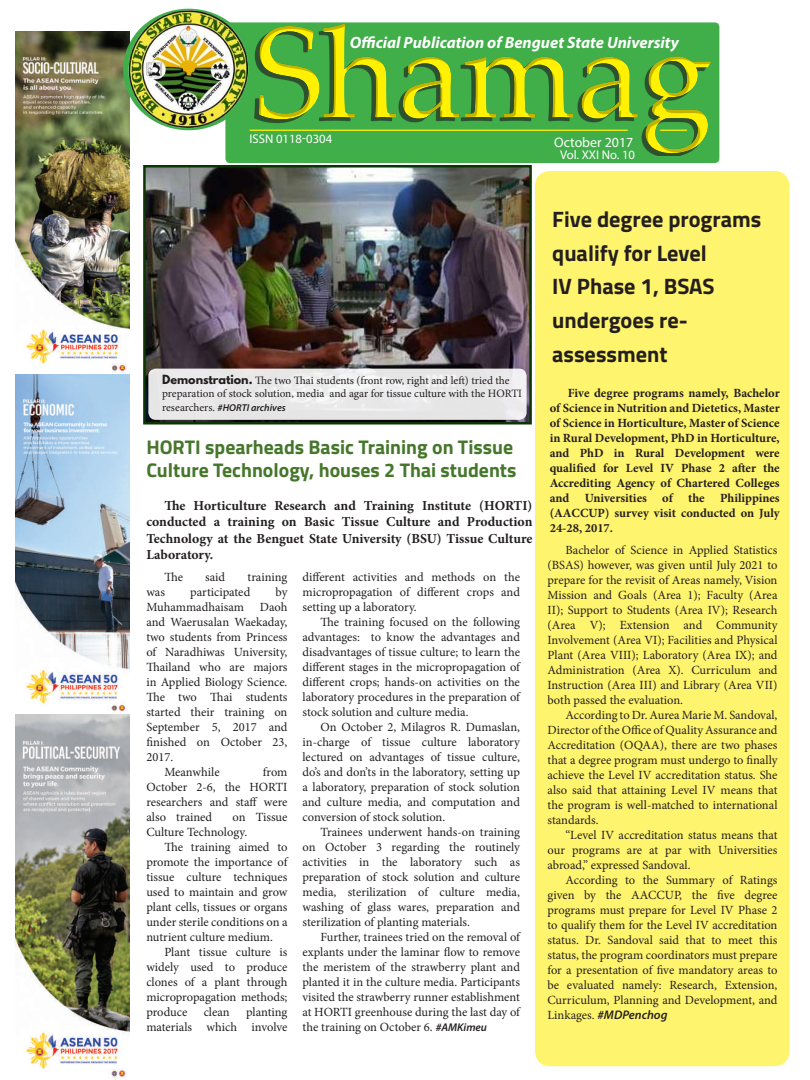
<style>
.page{position:relative;width:810px;height:1080px;background:#fff}
.page>*{position:absolute;margin:0;border:0;box-sizing:border-box;transform-origin:0 0}
.t1{font:129.25px "Palatino Linotype";color:#fff101}
.t2{font:700 22.25px/33.8px "Titillium Web";color:#231f20}
.t3{font:700 19.75px/22.5px "Titillium Web";color:#45762a}
.t4{font:italic 700 16.38px "Myriad Pro";color:#fff}
.t5{font:13.88px "Myriad Pro";color:#fff}
.t6{font:700 13.75px/16.5px "Minion Pro";letter-spacing:-.005em;color:#231f20;text-align:justify}
.t7{font:12.62px "Myriad Pro";color:#fff}
.t8{font:12.5px/15px "Minion Pro";letter-spacing:-.005em;color:#231f20;text-align:justify}
.t9{font:700 12.5px/15px "Minion Pro";color:#231f20;text-align:justify}
.t10{font:italic 600 12.5px "Myriad Pro";color:#231f20}
.t11{font:11.25px/13.5px "Minion Pro";letter-spacing:-.005em;color:#231f20}
.t12{font:italic 600 10px "Myriad Pro";color:#231f20}
.s1{font-family:"League Spartan";font-weight:700}
.s2{font-family:"Minion Pro";font-weight:400;font-style:normal;font-size:11.25px}
.s3{font-family:"Myriad Pro";font-weight:600;font-style:italic;font-size:11.25px}
.s4{font-family:"Minion Pro";font-weight:400;font-style:normal}
</style>
<div class="page">
<img style="left:15px;top:32px;width:114px;height:1046px">
<div style="left:225px;top:22px;width:494px;height:141px;background:#40ae49;border-radius:5px"></div>
<div style="left:232px;top:0;width:578px;height:157px;background:#231f20;opacity:.29"></div>
<img style="left:126px;top:7px;width:125px;height:126px">
<div style="left:535px;top:171px;width:255px;height:895px;background:#fff46d;border-radius:15px"></div>
<img style="left:146px;top:168px;width:383px;height:253px">
<div style="left:143px;top:165px;width:389px;height:259px;border:2px solid #0b3502"></div>
<div style="left:148px;top:369px;width:379px;height:51px;background:#e9e8e9;border-radius:8px"></div>
<h1 class="t1" style="left:255px;top:-19px;width:460px">Shamag</h1>
<h3 class="t4" style="left:350px;top:32px;width:331px">Official Publication of Benguet State University</h3>
<p class="t7" style="left:250px;top:131px;width:84px">ISSN 0118-0304</p>
<p class="t5" style="left:554px;top:134px;width:81px">October 2017</p>
<p class="t7" style="left:560px;top:147px;width:77px">Vol. XXI No. 10</p>
<p class="t11" style="left:162px;top:374px;width:362px"><span class="s1">Demonstration.</span> The two Thai students (front row, right and left) tried the preparation of stock solution, media and agar for tissue culture with the HORTI</p>
<p class="t12" style="left:162px;top:401px;width:125px"><span class="s2">researchers.</span> #HORTI archives</p>
<h3 class="t3" style="left:146px;top:435px;width:372px">HORTI spearheads Basic Training on Tissue<br>Culture Technology, houses 2 Thai students</h3>
<p class="t6" style="left:146px;top:497px;width:388px;text-indent:18px">The Horticulture Research and Training Institute (HORTI) conducted a training on Basic Tissue Culture and Production Technology at the Benguet State University (BSU) Tissue Culture Laboratory.</p>
<p class="t8" style="left:164px;top:569px;width:20px">The</p>
<p class="t8" style="left:205px;top:569px;width:21px">said</p>
<p class="t8" style="left:247px;top:569px;width:42px">training</p>
<p class="t8" style="left:146px;top:584px;width:20px">was</p>
<p class="t8" style="left:190px;top:584px;width:62px">participated</p>
<p class="t8" style="left:276px;top:584px;width:13px">by</p>
<p class="t8" style="left:146px;top:599px;width:99px">Muhammadhaisam</p>
<p class="t8" style="left:260px;top:599px;width:29px">Daoh</p>
<p class="t8" style="left:146px;top:614px;width:143px">and Waerusalan Waekaday,</p>
<p class="t8" style="left:146px;top:629px;width:143px">two students from Princess</p>
<p class="t8" style="left:146px;top:644px;width:143px">of Naradhiwas University,</p>
<p class="t8" style="left:146px;top:659px;width:143px">Thailand who are majors</p>
<p class="t8" style="left:146px;top:674px;width:143px">in Applied Biology Science.</p>
<p class="t8" style="left:146px;top:689px;width:143px">The two Thai students</p>
<p class="t8" style="left:146px;top:704px;width:143px">started their training on</p>
<p class="t8" style="left:146px;top:719px;width:143px">September 5, 2017 and</p>
<p class="t8" style="left:146px;top:734px;width:143px">finished on October 23,</p>
<p class="t8" style="left:146px;top:749px;width:28px">2017.</p>
<p class="t8" style="left:164px;top:764px;width:57px">Meanwhile</p>
<p class="t8" style="left:146px;top:764px;width:143px;text-indent:116px">from October 2-6, the HORTI researchers and staff were also trained</p>
<p class="t8" style="left:146px;top:809px;width:143px;text-indent:86px">on Tissue<br>Culture Technology.</p>
<p class="t8" style="left:146px;top:839px;width:143px;text-indent:18px">The training aimed to promote the importance of tissue culture techniques used to maintain and grow plant cells, tissues or organs under sterile conditions on a nutrient culture medium.</p>
<p class="t8" style="left:146px;top:944px;width:143px;text-indent:18px">Plant tissue culture is widely used to produce clones of a plant through micropropagation methods; produce</p>
<p class="t8" style="left:146px;top:1004px;width:143px;text-align:right">planting<br>materials which involve</p>
<p class="t8" style="left:204px;top:1004px;width:27px">clean</p>
<p class="t8" style="left:302px;top:569px;width:219px">different activities and methods on the micropropagation of different crops and setting up a laboratory.</p>
<p class="t8" style="left:302px;top:614px;width:219px;text-indent:18px">The training focused on the following advantages: to know the advantages and disadvantages of tissue culture; to learn the different stages in the micropropagation of different crops; hands-on activities on the laboratory procedures in the preparation of stock solution and culture media.</p>
<p class="t8" style="left:302px;top:719px;width:219px;text-indent:18px">On October 2, Milagros R. Dumaslan, in-charge of tissue culture laboratory lectured on advantages of tissue culture, do’s and don’ts in the laboratory, setting up a laboratory, preparation of stock solution and culture media, and computation and conversion of stock solution.</p>
<p class="t8" style="left:302px;top:824px;width:219px;text-indent:18px">Trainees underwent hands-on training on October 3 regarding the routinely activities in the laboratory such as preparation of stock solution and culture media, sterilization of culture media, washing of glass wares, preparation and sterilization of planting materials.</p>
<p class="t8" style="left:302px;top:929px;width:219px;text-indent:18px">Further, trainees tried on the removal of explants under the laminar flow to remove the meristem of the strawberry plant and planted it in the culture media. Participants visited the strawberry runner establishment at HORTI greenhouse during the last day of the training on October 6. <span class="s3">#AMKimeu</span></p>
<h2 class="t2" style="left:552px;top:201px;width:211px">Five degree programs qualify for Level<br>IV Phase 1, BSAS undergoes re&shy;assessment</h2>
<p class="t9" style="left:550px;top:385px;width:232px;text-indent:18px">Five degree programs namely, Bachelor of Science in Nutrition and Dietetics, Master of Science in Horticulture, Master of Science in Rural Development, PhD in Horticulture, and PhD in Rural Development were qualified for Level IV Phase 2 after the Accrediting Agency of Chartered Colleges and Universities of the Philippines (AACCUP) survey visit conducted on July 24-28, 2017.</p>
<p class="t8" style="left:548px;top:543px;width:232px;text-indent:18px">Bachelor of Science in Applied Statistics (BSAS) however, was given until July 2021 to prepare for the revisit of Areas namely, Vision Mission and Goals (Area 1); Faculty (Area II); Support to Students (Area IV); Research (Area V); Extension and Community Involvement (Area VI); Facilities and Physical Plant (Area VIII); Laboratory (Area IX); and Administration (Area X). Curriculum and Instruction (Area III) and Library (Area VII) both passed the evaluation.</p>
<p class="t8" style="left:548px;top:708px;width:232px;text-indent:18px">According to Dr. Aurea Marie M. Sandoval, Director of the Office of Quality Assurance and Accreditation (OQAA), there are two phases that a degree program must undergo to finally achieve the Level IV accreditation status. She also said that attaining Level IV means that the program is well-matched to international standards.</p>
<p class="t8" style="left:548px;top:828px;width:232px;text-indent:18px">“Level IV accreditation status means that our programs are at par with Universities abroad,” expressed Sandoval.</p>
<p class="t8" style="left:548px;top:873px;width:232px;text-indent:18px">According to the Summary of Ratings given by the AACCUP, the five degree programs must prepare for Level IV Phase 2 to qualify them for the Level IV accreditation status. Dr. Sandoval said that to meet this status, the program coordinators must prepare for a presentation of five mandatory areas to be evaluated namely: Research, Extension, Curriculum, Planning and Development, and</p>
<p class="t10" style="left:548px;top:1007px;width:122px"><span class="s4">Linkages.</span> #MDPenchog</p>
</div>
